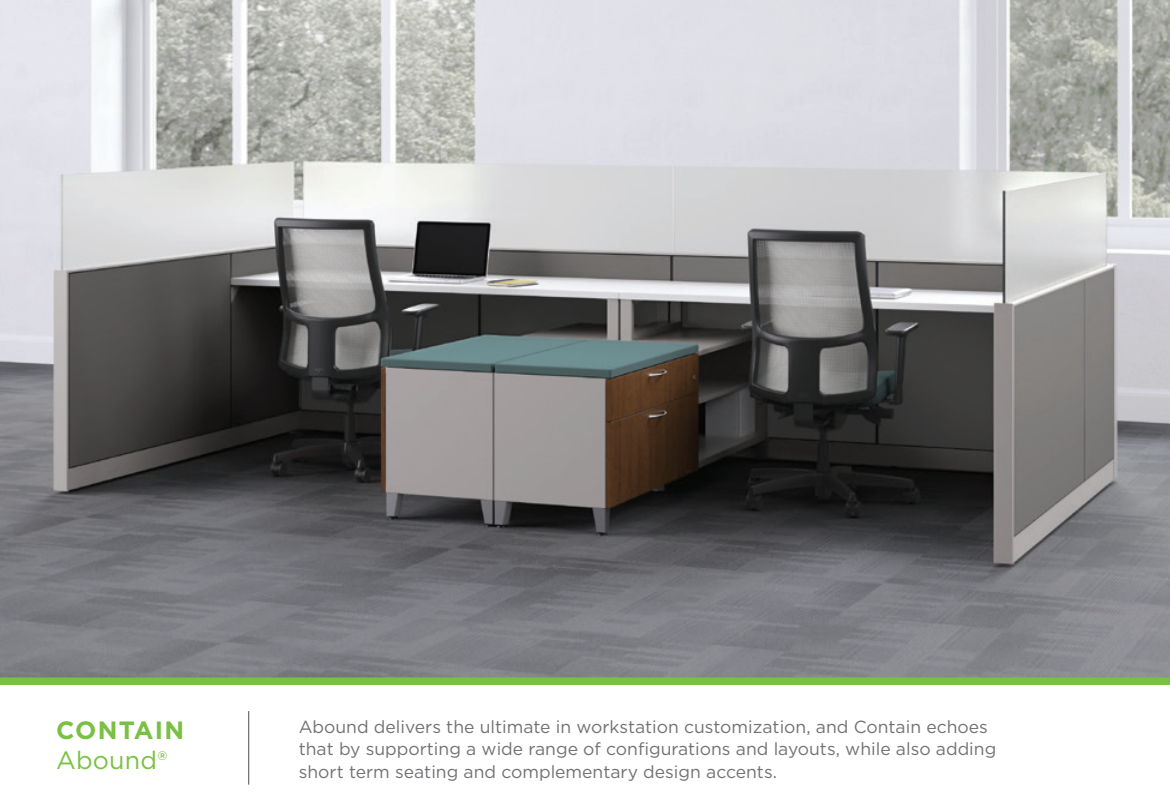
<style>
.page{position:relative;width:1170px;height:810px;background:#fff}
.page>*{position:absolute;margin:0;border:0;box-sizing:border-box;transform-origin:0 0}
.t1{font:700 25px "Gotham";letter-spacing:.05em;color:#79c142}
.t2{font:25px "Gotham";letter-spacing:.01em;color:#79c142}
.t3{font:17.5px/22.5px "Gotham";color:#717275}
</style>
<div class="page">
<img style="left:0;top:0;width:1170px;height:678px">
<hr style="left:248px;top:711px;width:1px;height:74px;background:#717275">
<div style="left:0;top:678px;width:1170px;height:7px;background:#79c142"></div>
<p class="t1" style="left:56px;top:716px;width:130px">CONTAIN</p>
<p class="t2" style="left:56px;top:745px;width:113px">Abound®</p>
<p class="t3" style="left:299px;top:715px;width:699px">Abound delivers the ultimate in workstation customization, and Contain echoes that by supporting a wide range of configurations and layouts, while also adding short term seating and complementary design accents.</p>
</div>
